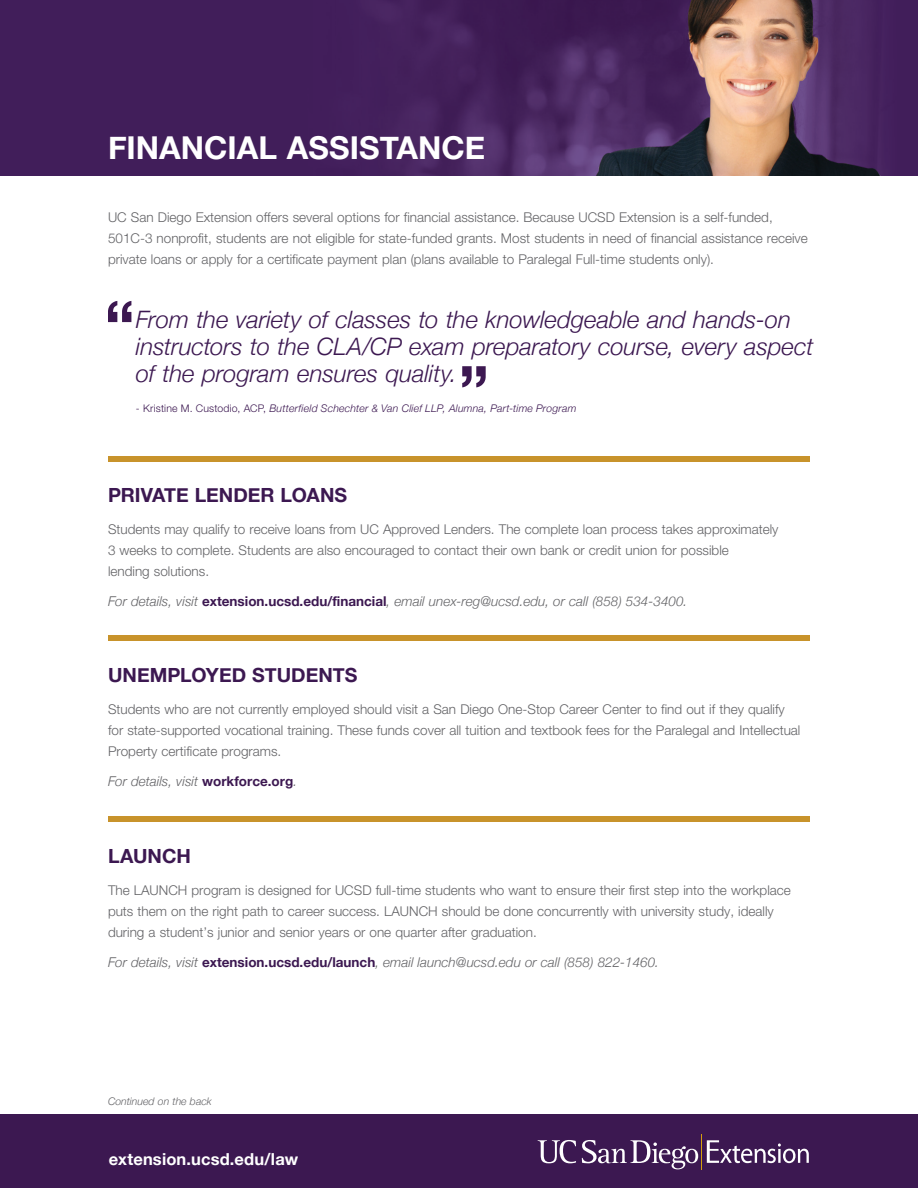
<style>
.page{position:relative;width:918px;height:1188px;background:#fff}
.page>*{position:absolute;margin:0;border:0;box-sizing:border-box;transform-origin:0 0}
.Headers{font:700 31.5px "Helvetica Neue";color:#fff}
.New_Body{font:italic 300 24px/27px "Helvetica Neue";letter-spacing:-.005em;color:#3c1851}
.New_Body-2{font:700 19.5px "Helvetica Neue";color:#3c1851}
.Headers-2{font:700 16.5px "Helvetica Neue";letter-spacing:.01em;color:#fff}
.New_Body-3{font:300 13.5px/21px "Helvetica Neue";color:#636366}
.New_Body-4{font:italic 300 13.5px "Helvetica Neue";color:#636366}
.New_Body-5{font:italic 300 10.5px "Helvetica Neue";letter-spacing:.02em;color:#3c1851}
.New_Body-6{font:italic 300 10.5px "Helvetica Neue";color:#636366}
.s1{font-style:normal}
.s2{font-weight:700;font-style:normal;color:#3c1851}
</style>
<div class="page">
<img style="left:0;top:0;width:918px;height:176px">
<div style="left:0;top:1114px;width:918px;height:74px;background:#3c1851"></div>
<div style="left:108px;top:636px;width:702px;height:5px;background:#c8932b"></div>
<div style="left:108px;top:817px;width:702px;height:5px;background:#c8932b"></div>
<div style="left:108px;top:457px;width:702px;height:5px;background:#c8932b"></div>
<svg style="left:538px;top:1140px;width:38px;height:23px"></svg>
<svg style="left:582px;top:1140px;width:116px;height:29px"></svg>
<hr style="left:702px;top:1134px;width:1px;height:35px;background:#d49f0c">
<svg style="left:707px;top:1140px;width:102px;height:23px"></svg>
<svg style="left:108px;top:301px;width:23px;height:21px"></svg>
<svg style="left:462px;top:366px;width:24px;height:21px"></svg>
<p class="Headers" style="left:108px;top:124px;width:379px">FINANCIAL ASSISTANCE</p>
<p class="New_Body-3" style="left:108px;top:207px;width:701px">UC San Diego Extension offers several options for financial assistance. Because UCSD Extension is a self-funded,<br>501C-3 nonprofit, students are not eligible for state-funded grants. Most students in need of financial assistance receive private loans or apply for a certificate payment plan (plans available to Paralegal Full-time students only).</p>
<p class="New_Body" style="left:136px;top:305px;width:679px">From the variety of classes to the knowledgeable and hands-on instructors to the CLA/CP exam preparatory course, every aspect of the program ensures quality.</p>
<p class="New_Body-5" style="left:136px;top:400px;width:442px"><span class="s1">- Kristine M. Custodio, ACP,</span> Butterfield Schechter &amp; Van Clief LLP, Alumna, Part-time Program</p>
<p class="New_Body-2" style="left:108px;top:480px;width:241px">PRIVATE LENDER LOANS</p>
<p class="New_Body-3" style="left:108px;top:518px;width:672px">Students may qualify to receive loans from UC Approved Lenders. The complete loan process takes approximately<br>3 weeks to complete. Students are also encouraged to contact their own bank or credit union for possible<br>lending solutions.</p>
<p class="New_Body-4" style="left:108px;top:590px;width:581px">For details, visit <span class="s2">extension.ucsd.edu/financial</span>, email unex-reg@ucsd.edu, or call (858) 534-3400.</p>
<p class="New_Body-2" style="left:108px;top:660px;width:251px">UNEMPLOYED STUDENTS</p>
<p class="New_Body-3" style="left:108px;top:699px;width:694px">Students who are not currently employed should visit a San Diego One-Stop Career Center to find out if they qualify for state-supported vocational training. These funds cover all tuition and textbook fees for the Paralegal and Intellectual<br>Property certificate programs.</p>
<p class="New_Body-4" style="left:108px;top:771px;width:191px">For details, visit <span class="s2">workforce.org</span>.</p>
<p class="New_Body-2" style="left:108px;top:841px;width:84px">LAUNCH</p>
<p class="New_Body-3" style="left:108px;top:880px;width:684px">The LAUNCH program is designed for UCSD full-time students who want to ensure their first step into the workplace puts them on the right path to career success. LAUNCH should be done concurrently with university study, ideally during a student’s junior and senior years or one quarter after graduation.</p>
<p class="New_Body-4" style="left:108px;top:952px;width:553px">For details, visit <span class="s2">extension.ucsd.edu/launch</span>, email launch@ucsd.edu or call (858) 822-1460.</p>
<p class="New_Body-6" style="left:108px;top:1093px;width:105px">Continued on the back</p>
<p class="Headers-2" style="left:109px;top:1146px;width:191px">extension.ucsd.edu/law</p>
</div>
